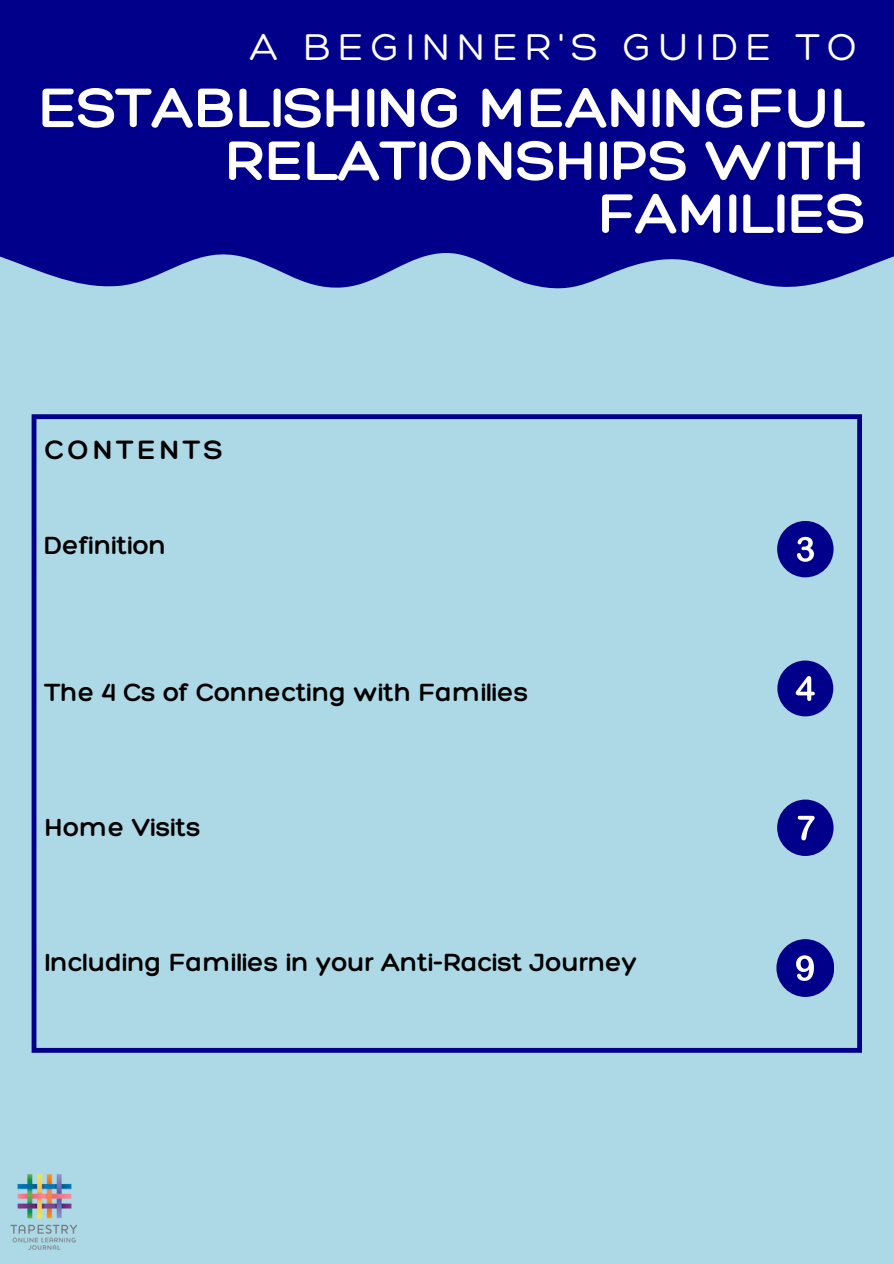
<style>
.page{position:relative;width:894px;height:1264px;background:#fff}
.page>*{position:absolute;margin:0;border:0;box-sizing:border-box;transform-origin:0 0}
.t1{font:300 60.45px/52.8px "Hero";color:#fff;text-align:right}
.t2{font:300 40.5px "Hero";letter-spacing:.17em;color:#fff}
.t3{font:300 28.8px "Hero";letter-spacing:.13em;color:#000}
.t4{font:300 27px "Hero";color:#000}
</style>
<div class="page">
<div style="left:0;top:0;width:893px;height:1263px;background:#add8e6"></div>
<svg style="left:32px;top:414px;width:829px;height:638px"></svg>
<div style="left:0;top:0;width:893px;height:289px;background:#00008b"></div>
<img style="left:10px;top:1174px;width:68px;height:76px">
<div style="left:776px;top:521px;width:57px;height:56px;background:#00008b;border-radius:50%"></div>
<svg style="left:797px;top:537px;width:16px;height:25px"></svg>
<div style="left:777px;top:660px;width:56px;height:56px;background:#00008b;border-radius:50%"></div>
<svg style="left:795px;top:676px;width:19px;height:25px"></svg>
<div style="left:776px;top:799px;width:57px;height:56px;background:#00008b;border-radius:50%"></div>
<svg style="left:797px;top:815px;width:17px;height:25px"></svg>
<div style="left:776px;top:939px;width:57px;height:57px;background:#00008b;border-radius:50%"></div>
<svg style="left:796px;top:955px;width:17px;height:25px"></svg>
<p class="t2" style="left:250px;top:21px;width:608px">A BEGINNER'S GUIDE TO</p>
<p class="t1" style="left:39px;top:79px;width:828px">ESTABLISHING MEANINGFUL<br>RELATIONSHIPS WITH<br>FAMILIES</p>
<p class="t3" style="left:45px;top:432px;width:180px">CONTENTS</p>
<p class="t4" style="left:45px;top:529px;width:123px">Definition</p>
<h3 class="t4" style="left:45px;top:675px;width:485px">The 4 Cs of Connecting with Families</h3>
<p class="t4" style="left:45px;top:810px;width:158px">Home Visits</p>
<p class="t4" style="left:45px;top:945px;width:594px">Including Families in your Anti-Racist Journey</p>
</div>
